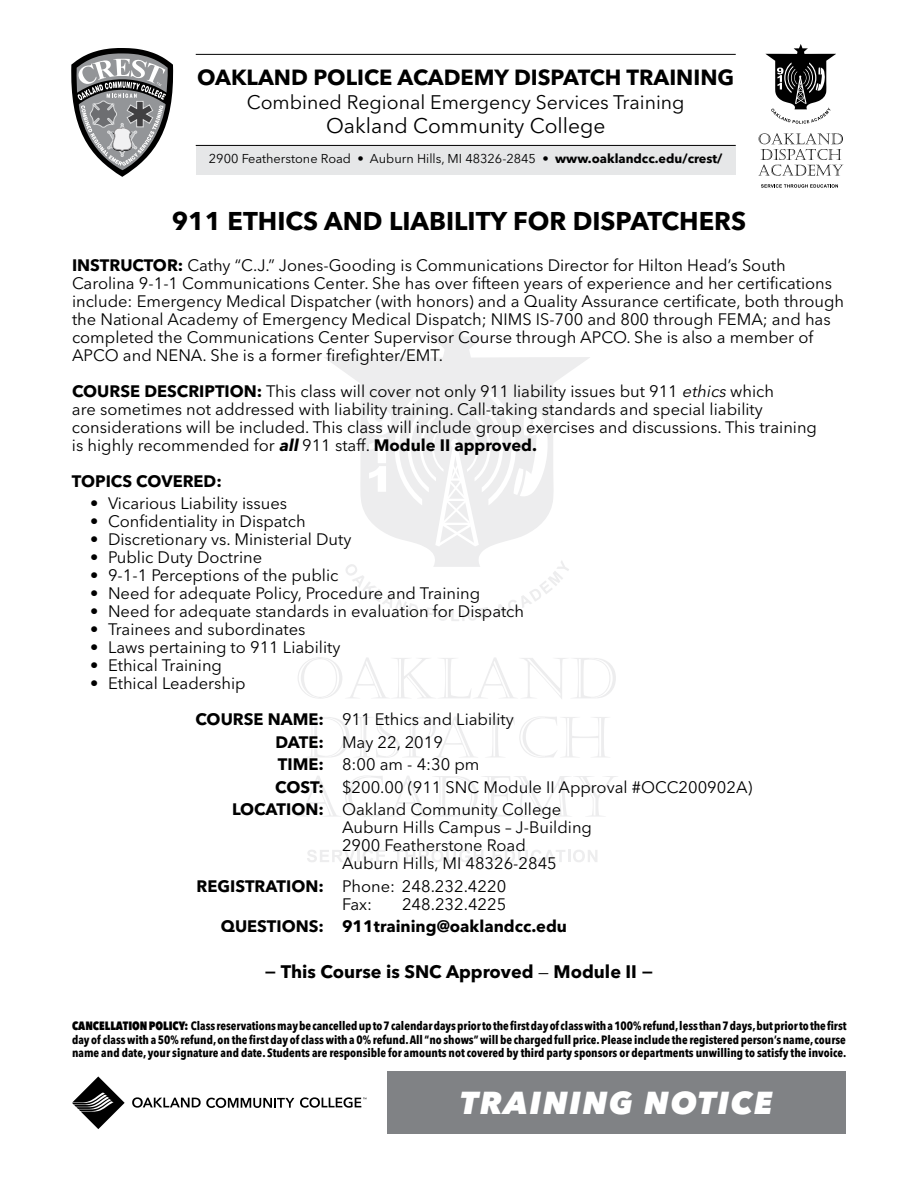
<style>
.page{position:relative;width:918px;height:1188px;background:#fff}
.page>*{position:absolute;margin:0;border:0;box-sizing:border-box;transform-origin:0 0}
.t1{font:italic 800 31.5px "Avenir Next LT Pro";letter-spacing:.05em;color:#fff}
.t2{font:700 25.5px "Avenir Next LT Pro";color:#000}
.t3{font:700 21.75px "Avenir Next LT Pro";color:#000}
.t4{font:21px "Avenir Next LT Pro";color:#000}
.t5{font:19.5px "Avenir Next LT Pro";color:#000}
.t6{font:700 18px "Avenir Next LT Pro";color:#000}
.t7{font:16.5px/18px "Avenir Next LT Pro";color:#000}
.t8{font:700 16.5px "Avenir Next LT Pro";color:#000}
.t9{font:12.75px "Avenir Next LT Pro";color:#000}
.t10{font:700 condensed 12px/13.5px "Avenir Next LT Pro";color:#000;text-align:justify}
.s1{font-weight:700}
.s2{font-style:italic}
.s3{font-weight:700;font-style:italic}
.s4{font-weight:600}
.s5{font-weight:400}
.s6{font-weight:800}
</style>
<div class="page">
<div style="left:196px;top:145px;width:540px;height:30px;background:#e6e7e8"></div>
<hr style="left:196px;top:145px;width:540px;height:1px;background:#000">
<hr style="left:196px;top:54px;width:540px;height:1px;background:#000">
<svg style="left:71px;top:48px;width:102px;height:129px"></svg>
<svg style="left:346px;top:567px;width:72px;height:48px"></svg>
<svg style="left:426px;top:607px;width:64px;height:14px"></svg>
<svg style="left:497px;top:567px;width:72px;height:49px"></svg>
<svg style="left:298px;top:657px;width:318px;height:42px"></svg>
<svg style="left:306px;top:716px;width:302px;height:42px"></svg>
<svg style="left:297px;top:776px;width:320px;height:41px"></svg>
<svg style="left:307px;top:850px;width:79px;height:12px"></svg>
<svg style="left:393px;top:850px;width:90px;height:12px"></svg>
<svg style="left:493px;top:850px;width:104px;height:12px"></svg>
<svg style="left:324px;top:321px;width:266px;height:246px"></svg>
<svg style="left:367px;top:390px;width:182px;height:157px"></svg>
<svg style="left:758px;top:133px;width:86px;height:43px"></svg>
<svg style="left:761px;top:184px;width:77px;height:4px"></svg>
<svg style="left:765px;top:44px;width:71px;height:80px"></svg>
<div style="left:387px;top:1072px;width:459px;height:62px;background:#808285"></div>
<svg style="left:72px;top:1076px;width:53px;height:53px"></svg>
<svg style="left:132px;top:1097px;width:162px;height:11px"></svg>
<svg style="left:300px;top:1097px;width:66px;height:11px"></svg>
<p class="t3" style="left:197px;top:64px;width:539px">OAKLAND POLICE ACADEMY DISPATCH TRAINING</p>
<p class="t5" style="left:247px;top:91px;width:439px">Combined Regional Emergency Services Training</p>
<p class="t4" style="left:326px;top:113px;width:281px">Oakland Community College</p>
<p class="t9" style="left:209px;top:151px;width:515px">2900 Featherstone Road • Auburn Hills, MI 48326-2845 • <span class="s1">www.oaklandcc.edu/crest/</span></p>
<h1 class="t2" style="left:172px;top:206px;width:576px">911 ETHICS AND LIABILITY FOR DISPATCHERS</h1>
<p class="t7" style="left:72px;top:256px;width:774px"><span class="s1">INSTRUCTOR:</span> Cathy “C.J.” Jones-Gooding is Communications Director for Hilton Head’s South Carolina 9-1-1 Communications Center. She has over fifteen years of experience and her certifications include: Emergency Medical Dispatcher (with honors) and a Quality Assurance certificate, both through the National Academy of Emergency Medical Dispatch; NIMS IS-700 and 800 through FEMA; and has completed the Communications Center Supervisor Course through APCO. She is also a member of APCO and NENA. She is a former firefighter/EMT.</p>
<p class="t7" style="left:72px;top:382px;width:747px"><span class="s1">COURSE DESCRIPTION:</span> This class will cover not only 911 liability issues but 911 <span class="s2">ethics</span> which<br>are sometimes not addressed with liability training. Call-taking standards and special liability considerations will be included. This class will include group exercises and discussions. This training is highly recommended for <span class="s3">all</span>911 staff. <span class="s1">Module II approved.</span></p>
<p class="t8" style="left:72px;top:471px;width:151px">TOPICS COVERED:</p>
<p class="t7" style="left:90px;top:495px;width:199px"><span class="s3">•</span> Vicarious Liability issues</p>
<p class="t7" style="left:90px;top:513px;width:217px"><span class="s3">•</span> Confidentiality in Dispatch</p>
<p class="t7" style="left:90px;top:531px;width:263px"><span class="s3">•</span> Discretionary vs. Ministerial Duty</p>
<p class="t7" style="left:90px;top:549px;width:174px"><span class="s3">•</span> Public Duty Doctrine</p>
<p class="t7" style="left:90px;top:567px;width:250px"><span class="s3">•</span> 9-1-1 Perceptions of the public</p>
<p class="t7" style="left:90px;top:585px;width:392px"><span class="s3">•</span> Need for adequate Policy, Procedure and Training</p>
<p class="t7" style="left:90px;top:603px;width:436px"><span class="s3">•</span> Need for adequate standards in evaluation for Dispatch</p>
<p class="t7" style="left:90px;top:621px;width:217px"><span class="s3">•</span> Trainees and subordinates</p>
<p class="t7" style="left:90px;top:639px;width:252px"><span class="s3">•</span> Laws pertaining to 911 Liability</p>
<p class="t7" style="left:90px;top:657px;width:134px"><span class="s3">•</span> Ethical Training</p>
<p class="t7" style="left:90px;top:675px;width:157px"><span class="s3">•</span> Ethical Leadership</p>
<p class="t7" style="left:195px;top:711px;width:320px"><span class="s1">COURSE NAME:</span> 911 Ethics and Liability</p>
<p class="t7" style="left:276px;top:733px;width:169px"><span class="s1">DATE:</span> May 22, 2019</p>
<p class="t7" style="left:278px;top:756px;width:203px"><span class="s1">TIME:</span> 8:00 am - 4:30 pm</p>
<p class="t7" style="left:275px;top:778px;width:479px"><span class="s1">COST:</span> $200.00 (911 SNC Module II Approval #OCC200902A)</p>
<p class="t7" style="left:232px;top:801px;width:331px"><span class="s1">LOCATION:</span> Oakland Community College</p>
<p class="t7" style="left:342px;top:819px;width:252px">Auburn Hills Campus – J-Building</p>
<p class="t7" style="left:342px;top:837px;width:185px">2900 Featherstone Road</p>
<p class="t7" style="left:342px;top:855px;width:216px">Auburn Hills, MI 48326-2845</p>
<p class="t7" style="left:197px;top:877px;width:311px"><span class="s1">REGISTRATION:</span> Phone: 248.232.4220</p>
<p class="t7" style="left:342px;top:895px;width:32px">Fax:</p>
<p class="t7" style="left:402px;top:895px;width:106px">248.232.4225</p>
<p class="t8" style="left:221px;top:917px;width:348px">QUESTIONS: 911training@oaklandcc.edu</p>
<p class="t6" style="left:264px;top:961px;width:391px"><span class="s4">−</span> This Course is SNC Approved <span class="s5">—</span> Module II <span class="s4">−</span></p>
<p class="t10" style="left:72px;top:1019px;width:776px"><span class="s6">CANCELLATION POLICY:</span> Class reservations may be cancelled up to 7 calendar days prior to the first day of class with a 100% refund, less than 7 days, but prior to the first day of class with a 50% refund, on the first day of class with a 0% refund. All “no shows” will be charged full price. Please include the registered person’s name, course name and date, your signature and date. Students are responsible for amounts not covered by third party sponsors or departments unwilling to satisfy the invoice.</p>
<h1 class="t1" style="left:460px;top:1083px;width:314px">TRAINING NOTICE</h1>
</div>
